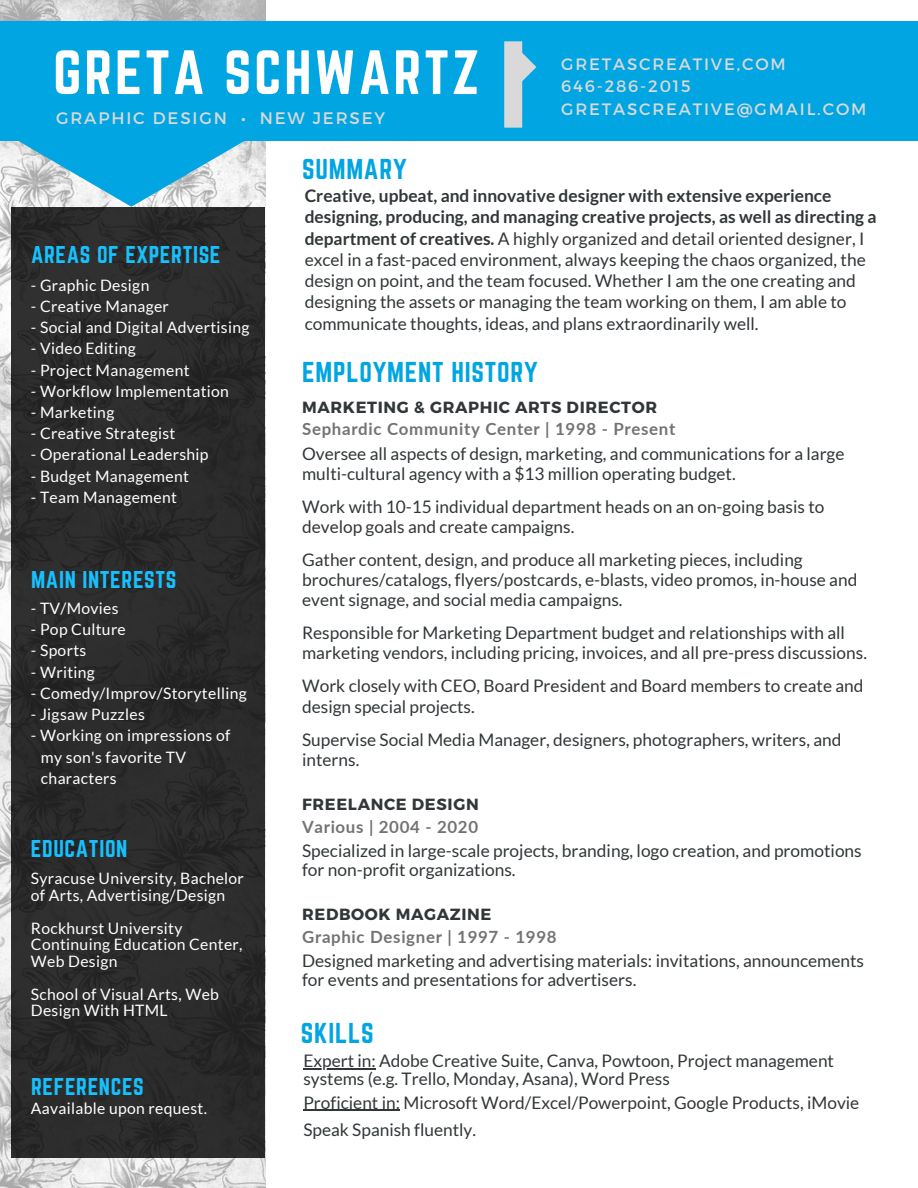
<style>
.page{position:relative;width:918px;height:1188px;background:#fff}
.page>*{position:absolute;margin:0;border:0;box-sizing:border-box;transform-origin:0 0}
.t1{font:54.75px "Norwester";letter-spacing:.05em;color:#fff}
.t2{font:25.2px "Norwester";letter-spacing:.03em;color:#00a5e1}
.t3{font:21.15px "Norwester";letter-spacing:.03em;color:#16c1ff}
.t4{font:17.4px/21.1px "Lato";color:#313638}
.t5{font:17.25px/20.1px "Lato";color:#313638}
.t6{font:700 16.8px "Lato";letter-spacing:.04em;color:#737373}
.t7{font:16.65px "Montserrat";letter-spacing:.11em;color:#d9d9d9}
.t8{font:16.5px "Montserrat";letter-spacing:.11em;color:#d9d9d9}
.t9{font:700 16.2px "Montserrat";letter-spacing:.04em;color:#313638}
.t10{font:15.75px/16.5px "Lato";letter-spacing:.02em;color:#fff}
.s1{font-weight:700}
</style>
<div class="page">
<img style="left:0;top:0;width:265px;height:1188px">
<div style="left:0;top:21px;width:918px;height:120px;background:#00a5e1"></div>
<div style="left:12px;top:207px;width:253px;height:950px;background:#2c2c2c"></div>
<svg style="left:13px;top:141px;width:237px;height:66px"></svg>
<div style="left:504px;top:41px;width:18px;height:87px;background:#d9d9d9"></div>
<svg style="left:522px;top:50px;width:14px;height:34px"></svg>
<hr style="left:303px;top:1068px;width:73px;height:1px;background:#313638">
<hr style="left:303px;top:1110px;width:97px;height:1px;background:#313638">
<p class="t1" style="left:53px;top:39px;width:428px">GRETA SCHWARTZ</p>
<p class="t7" style="left:56px;top:107px;width:331px">GRAPHIC DESIGN • NEW JERSEY</p>
<p class="t8" style="left:561px;top:53px;width:226px">GRETASCREATIVE,COM</p>
<p class="t8" style="left:561px;top:76px;width:131px">646-286-2015</p>
<p class="t8" style="left:561px;top:98px;width:307px">GRETASCREATIVE@GMAIL.COM</p>
<p class="t3" style="left:31px;top:242px;width:191px">AREAS OF EXPERTISE</p>
<p class="t10" style="left:31px;top:276px;width:120px">- Graphic Design</p>
<p class="t10" style="left:31px;top:298px;width:139px">- Creative Manager</p>
<p class="t10" style="left:31px;top:319px;width:220px">- Social and Digital Advertising</p>
<p class="t10" style="left:31px;top:361px;width:160px">- Project Management</p>
<p class="t10" style="left:31px;top:382px;width:200px">- Workflow Implementation</p>
<p class="t10" style="left:31px;top:404px;width:85px">- Marketing</p>
<p class="t10" style="left:31px;top:425px;width:146px">- Creative Strategist</p>
<p class="t10" style="left:31px;top:446px;width:179px">- Operational Leadership</p>
<p class="t10" style="left:31px;top:467px;width:160px">- Budget Management</p>
<p class="t10" style="left:31px;top:488px;width:147px">- Team Management</p>
<p class="t10" style="left:31px;top:340px;width:106px">- Video Editing</p>
<p class="t3" style="left:31px;top:566px;width:147px">MAIN INTERESTS</p>
<p class="t10" style="left:31px;top:600px;width:89px">- TV/Movies</p>
<p class="t10" style="left:31px;top:621px;width:96px">- Pop Culture</p>
<p class="t10" style="left:31px;top:642px;width:57px">- Sports</p>
<p class="t10" style="left:31px;top:663px;width:65px">- Writing</p>
<p class="t10" style="left:31px;top:685px;width:217px">- Comedy/Improv/Storytelling</p>
<p class="t10" style="left:31px;top:706px;width:115px">- Jigsaw Puzzles</p>
<p class="t10" style="left:31px;top:727px;width:201px">- Working on impressions of</p>
<p class="t10" style="left:41px;top:748px;width:147px">my son's favorite TV</p>
<p class="t10" style="left:41px;top:769px;width:77px">characters</p>
<p class="t3" style="left:31px;top:836px;width:98px">EDUCATION</p>
<p class="t10" style="left:31px;top:870px;width:215px">Syracuse University, Bachelor of Arts, Advertising/Design</p>
<p class="t10" style="left:31px;top:919px;width:213px">Rockhurst University<br>Continuing Education Center,<br>Web Design</p>
<p class="t10" style="left:31px;top:985px;width:190px">School of Visual Arts, Web<br>Design With HTML</p>
<p class="t3" style="left:31px;top:1073px;width:114px">REFERENCES</p>
<p class="t10" style="left:31px;top:1100px;width:178px">Aavailable upon request.</p>
<p class="t2" style="left:302px;top:154px;width:106px">SUMMARY</p>
<p class="t4" style="left:305px;top:185px;width:573px"><span class="s1">Creative, upbeat, and innovative designer with extensive experience designing, producing, and managing creative projects, as well as directing a department of creatives.</span> A highly organized and detail oriented designer, I excel in a fast-paced environment, always keeping the chaos organized, the design on point, and the team focused. Whether I am the one creating and designing the assets or managing the team working on them, I am able to communicate thoughts, ideas, and plans extraordinarily well.</p>
<p class="t2" style="left:302px;top:356px;width:237px">EMPLOYMENT HISTORY</p>
<p class="t9" style="left:302px;top:396px;width:356px">MARKETING &amp; GRAPHIC ARTS DIRECTOR</p>
<p class="t6" style="left:302px;top:419px;width:375px">Sephardic Community Center | 1998 - Present</p>
<p class="t5" style="left:302px;top:443px;width:544px">Oversee all aspects of design, marketing, and communications for a large multi-cultural agency with a $13 million operating budget.</p>
<p class="t5" style="left:302px;top:496px;width:524px">Work with 10-15 individual department heads on an on-going basis to develop goals and create campaigns.</p>
<p class="t5" style="left:302px;top:549px;width:557px">Gather content, design, and produce all marketing pieces, including brochures/catalogs, flyers/postcards, e-blasts, video promos, in-house and event signage, and social media campaigns.</p>
<p class="t5" style="left:302px;top:623px;width:566px">Responsible for Marketing Department budget and relationships with all marketing vendors, including pricing, invoices, and all pre-press discussions.</p>
<p class="t5" style="left:302px;top:676px;width:563px">Work closely with CEO, Board President and Board members to create and design special projects.</p>
<p class="t5" style="left:302px;top:729px;width:541px">Supervise Social Media Manager, designers, photographers, writers, and interns.</p>
<p class="t9" style="left:302px;top:794px;width:178px">FREELANCE DESIGN</p>
<p class="t6" style="left:302px;top:816px;width:178px">Various | 2004 - 2020</p>
<p class="t4" style="left:302px;top:841px;width:561px;line-height:18.9px">Specialized in large-scale projects, branding, logo creation, and promotions for non-profit organizations.</p>
<p class="t9" style="left:302px;top:904px;width:191px">REDBOOK MAGAZINE</p>
<p class="t6" style="left:302px;top:926px;width:256px">Graphic Designer | 1997 - 1998</p>
<p class="t4" style="left:302px;top:951px;width:563px;line-height:18.9px">Designed marketing and advertising materials: invitations, announcements for events and presentations for advertisers.</p>
<p class="t2" style="left:301px;top:1018px;width:74px">SKILLS</p>
<p class="t5" style="left:303px;top:1051px;width:532px;line-height:18px">Expert in: Adobe Creative Suite, Canva, Powtoon, Project management systems (e.g. Trello, Monday, Asana), Word Press</p>
<p class="t5" style="left:303px;top:1092px;width:557px">Proficient in: Microsoft Word/Excel/Powerpoint, Google Products, iMovie</p>
<p class="t5" style="left:303px;top:1119px;width:174px">Speak Spanish fluently.</p>
</div>
